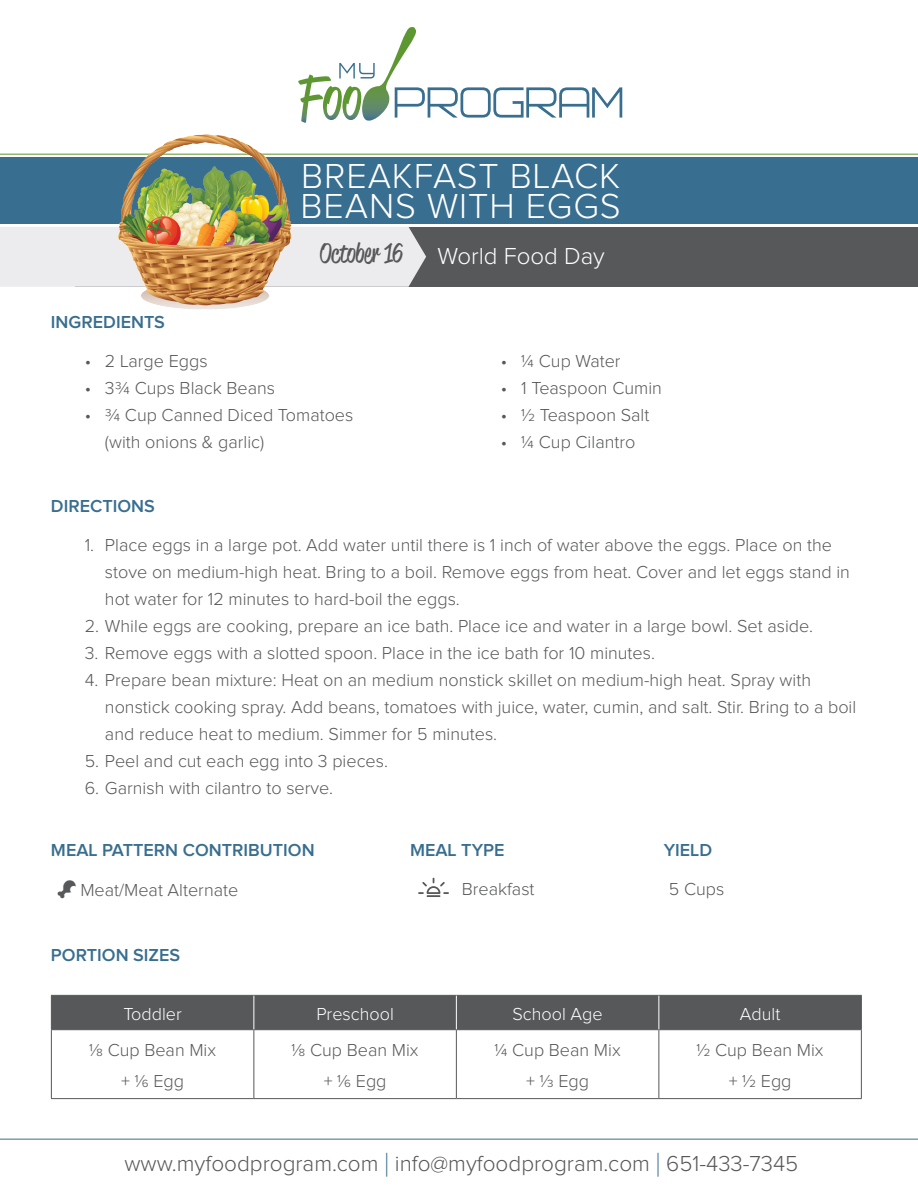
<style>
.page{position:relative;width:918px;height:1188px;background:#fff}
.page>*{position:absolute;margin:0;border:0;box-sizing:border-box;transform-origin:0 0}
.t1{font:300 36px/30px "Proxima Nova";letter-spacing:.025em;color:#fff}
.t2{font:27px "Reklame Script";color:#57585a}
.t3{font:300 24px "Proxima Nova";color:#fff}
.t4{font:300 22.5px "Proxima Nova";color:#57585a}
.t5{font:300 18px/27px "Proxima Nova";color:#57585a}
.t6{font:600 18px "Proxima Nova";color:#386e8f}
.t7{font:300 18px "Proxima Nova";color:#fff}
.s1{font-size:33.75px;color:#386e8f}
</style>
<div class="page">
<div style="left:75px;top:227px;width:843px;height:59px;background:#57585a"></div>
<div style="left:0;top:227px;width:426px;height:60px;background:#ececee"></div>
<div style="left:0;top:157px;width:918px;height:67px;background:#386e8f"></div>
<hr style="left:0;top:154px;width:918px;height:1px;background:#5c9731">
<hr style="left:0;top:1139px;width:918px;height:1px;background:#386e8f">
<svg style="left:298px;top:27px;width:324px;height:94px"></svg>
<div style="left:52px;top:996px;width:809px;height:33px;background:#57585a"></div>
<hr style="left:51px;top:995px;width:203px;height:1px;background:#57585a">
<hr style="left:51px;top:996px;width:1px;height:33px;background:#57585a">
<hr style="left:254px;top:995px;width:202px;height:1px;background:#57585a">
<hr style="left:456px;top:995px;width:203px;height:1px;background:#57585a">
<hr style="left:659px;top:995px;width:203px;height:1px;background:#57585a">
<hr style="left:861px;top:996px;width:1px;height:33px;background:#57585a">
<hr style="left:51px;top:1029px;width:203px;height:1px;background:#57585a">
<hr style="left:51px;top:1030px;width:1px;height:68px;background:#57585a">
<hr style="left:254px;top:1029px;width:202px;height:1px;background:#57585a">
<hr style="left:253px;top:1030px;width:1px;height:68px;background:#57585a">
<hr style="left:456px;top:1029px;width:203px;height:1px;background:#57585a">
<hr style="left:456px;top:1030px;width:1px;height:68px;background:#57585a">
<hr style="left:659px;top:1029px;width:203px;height:1px;background:#57585a">
<hr style="left:658px;top:1030px;width:1px;height:68px;background:#57585a">
<hr style="left:861px;top:1030px;width:1px;height:68px;background:#57585a">
<hr style="left:51px;top:1098px;width:203px;height:1px;background:#57585a">
<hr style="left:254px;top:1098px;width:202px;height:1px;background:#57585a">
<hr style="left:456px;top:1098px;width:203px;height:1px;background:#57585a">
<hr style="left:659px;top:1098px;width:203px;height:1px;background:#57585a">
<hr style="left:253px;top:996px;width:1px;height:33px;background:#fff">
<hr style="left:456px;top:996px;width:1px;height:33px;background:#fff">
<hr style="left:658px;top:996px;width:1px;height:33px;background:#fff">
<img style="left:93px;top:110px;width:216px;height:199px">
<svg style="left:418px;top:878px;width:31px;height:19px"></svg>
<p class="t1" style="left:301px;top:163px;width:322px">BREAKFAST BLACK<br>BEANS WITH EGGS</p>
<p class="t6" style="left:51px;top:314px;width:116px">INGREDIENTS</p>
<p class="t2" style="left:320px;top:235px;width:85px">October 16</p>
<p class="t3" style="left:438px;top:245px;width:169px">World Food Day</p>
<p class="t5" style="left:85px;top:348px;width:124px">• 2 Large Eggs</p>
<p class="t5" style="left:85px;top:375px;width:192px">• 33/4 Cups Black Beans</p>
<p class="t5" style="left:105px;top:402px;width:250px;text-indent:-20px">• 3/4 Cup Canned Diced Tomatoes (with onions &amp; garlic)</p>
<p class="t6" style="left:51px;top:498px;width:105px">DIRECTIONS</p>
<p class="t5" style="left:501px;top:348px;width:121px">• 1/4 Cup Water</p>
<p class="t5" style="left:501px;top:375px;width:162px">• 1 Teaspoon Cumin</p>
<p class="t5" style="left:501px;top:402px;width:150px">• 1/2 Teaspoon Salt</p>
<p class="t5" style="left:501px;top:429px;width:136px">• 1/4 Cup Cilantro</p>
<p class="t5" style="left:105px;top:532px;width:746px;text-indent:-20px">1. Place eggs in a large pot. Add water until there is 1 inch of water above the eggs. Place on the stove on medium-high heat. Bring to a boil. Remove eggs from heat. Cover and let eggs stand in hot water for 12 minutes to hard-boil the eggs.</p>
<p class="t5" style="left:85px;top:613px;width:730px">2. While eggs are cooking, prepare an ice bath. Place ice and water in a large bowl. Set aside.</p>
<p class="t5" style="left:85px;top:640px;width:572px">3. Remove eggs with a slotted spoon. Place in the ice bath for 10 minutes.</p>
<p class="t5" style="left:105px;top:667px;width:753px;text-indent:-20px">4. Prepare bean mixture: Heat on an medium nonstick skillet on medium-high heat. Spray with nonstick cooking spray. Add beans, tomatoes with juice, water, cumin, and salt. Stir. Bring to a boil and reduce heat to medium. Simmer for 5 minutes.</p>
<p class="t5" style="left:85px;top:748px;width:305px">5. Peel and cut each egg into 3 pieces.</p>
<p class="t5" style="left:85px;top:775px;width:250px">6. Garnish with cilantro to serve.</p>
<p class="t6" style="left:51px;top:841px;width:265px">MEAL PATTERN CONTRIBUTION</p>
<p class="t6" style="left:410px;top:841px;width:96px">MEAL TYPE</p>
<p class="t6" style="left:664px;top:841px;width:50px">YIELD</p>
<p class="t5" style="left:80px;top:878px;width:159px">Meat/Meat Alternate</p>
<p class="t5" style="left:669px;top:876px;width:57px">5 Cups</p>
<p class="t5" style="left:462px;top:877px;width:74px">Breakfast</p>
<p class="t6" style="left:51px;top:947px;width:131px">PORTION SIZES</p>
<p class="t7" style="left:123px;top:1005px;width:60px">Toddler</p>
<p class="t7" style="left:316px;top:1005px;width:79px">Preschool</p>
<p class="t7" style="left:512px;top:1005px;width:92px">School Age</p>
<p class="t7" style="left:740px;top:1005px;width:42px">Adult</p>
<p class="t5" style="left:89px;top:1037px;width:128px">1/8 Cup Bean Mix</p>
<p class="t5" style="left:121px;top:1068px;width:64px">+ 1/6 Egg</p>
<p class="t5" style="left:292px;top:1037px;width:128px">1/8 Cup Bean Mix</p>
<p class="t5" style="left:324px;top:1068px;width:64px">+ 1/6 Egg</p>
<p class="t5" style="left:495px;top:1037px;width:128px">1/4 Cup Bean Mix</p>
<p class="t5" style="left:526px;top:1068px;width:64px">+ 1/3 Egg</p>
<p class="t5" style="left:697px;top:1037px;width:128px">1/2 Cup Bean Mix</p>
<p class="t5" style="left:729px;top:1068px;width:64px">+ 1/2 Egg</p>
<p class="t4" style="left:124px;top:1153px;width:675px">www.myfoodprogram.com <span class="s1">|</span> info@myfoodprogram.com <span class="s1">|</span> 651-433-7345</p>
</div>
